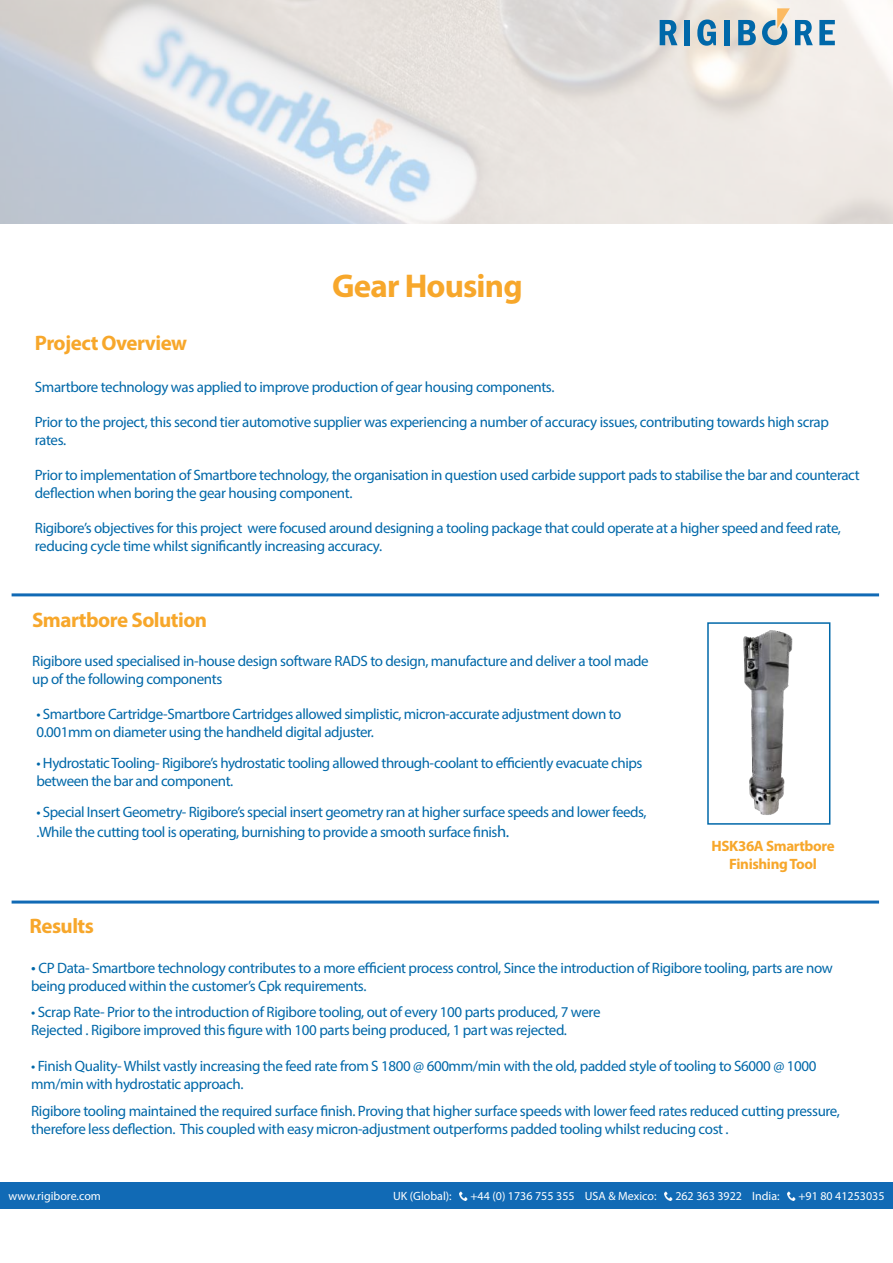
<style>
.page{position:relative;width:893px;height:1263px;background:#fff}
.page>*{position:absolute;margin:0;border:0;box-sizing:border-box;transform-origin:0 0}
.t1{font:700 33px "Myriad Pro";letter-spacing:-.025em;color:#f7a72b}
.t2{font:700 21px "Myriad Pro";letter-spacing:-.025em;color:#f7a72b}
.t3{font:15px/18px "Myriad Pro";letter-spacing:-.025em;color:#0068a9}
.t4{font:700 15px/18px "Myriad Pro";letter-spacing:-.025em;color:#f7a72b;text-align:center}
.t5{font:300 15px "Myriad Pro";color:#fff}
.t6{font:12px "Myriad Pro";color:#fff}
.s1{font-size:16.5px}
</style>
<div class="page">
<div style="left:211px;top:1183px;width:682px;height:26px;background:#116ab5"></div>
<svg style="left:459px;top:1192px;width:9px;height:8px"></svg>
<svg style="left:664px;top:1192px;width:9px;height:8px"></svg>
<svg style="left:787px;top:1192px;width:9px;height:8px"></svg>
<div style="left:0;top:1183px;width:284px;height:26px;background:#116ab5"></div>
<hr style="left:12px;top:593px;width:867px;height:3px;background:#116ab5">
<hr style="left:12px;top:900px;width:867px;height:3px;background:#116ab5">
<img style="left:743px;top:630px;width:50px;height:185px">
<div style="left:707px;top:622px;width:123px;height:203px;border:2px solid #0068a9"></div>
<img style="left:1px;top:0;width:892px;height:223px">
<svg style="left:660px;top:20px;width:17px;height:25px"></svg>
<div style="left:684px;top:20px;width:6px;height:25px;background:#0068a9"></div>
<svg style="left:697px;top:20px;width:19px;height:26px"></svg>
<div style="left:724px;top:20px;width:6px;height:25px;background:#0068a9"></div>
<svg style="left:738px;top:20px;width:18px;height:25px"></svg>
<svg style="left:819px;top:20px;width:16px;height:25px"></svg>
<svg style="left:762px;top:8px;width:51px;height:37px;background:#a4bdc7"></svg>
<h2 class="t2" style="left:35px;top:329px;width:154px">Project Overview</h2>
<h1 class="t1" style="left:332px;top:264px;width:192px">Gear Housing</h1>
<p class="t3" style="left:35px;top:377px;width:521px">Smartbore technology was applied to improve production of gear housing components.</p>
<p class="t3" style="left:35px;top:412px;width:796px">Prior to the project, this second tier automotive supplier was experiencing a number of accuracy issues, contributing towards high scrap rates.</p>
<p class="t3" style="left:35px;top:465px;width:826px">Prior to implementation of Smartbore technology, the organisation in question used carbide support pads to stabilise the bar and counteract deflection when boring the gear housing component.</p>
<p class="t3" style="left:35px;top:518px;width:808px">Rigibore’s objectives for this project were focused around designing a tooling package that could operate at a higher speed and feed rate, reducing cycle time whilst significantly increasing accuracy.</p>
<h2 class="t2" style="left:32px;top:607px;width:177px">Smartbore Solution</h2>
<p class="t3" style="left:32px;top:652px;width:618px">Rigibore used specialised in-house design software RADS to design, manufacture and deliver a tool made up of the following components</p>
<p class="t3" style="left:36px;top:705px;width:586px">• Smartbore Cartridge-Smartbore Cartridges allowed simplistic, micron-accurate adjustment down to<br>0.001mm on diameter using the handheld digital adjuster.</p>
<p class="t3" style="left:36px;top:754px;width:608px">• Hydrostatic Tooling- Rigibore’s hydrostatic tooling allowed through-coolant to efficiently evacuate chips between the bar and component.</p>
<p class="t3" style="left:36px;top:802px;width:612px;line-height:19.8px">• Special Insert Geometry- Rigibore’s special insert geometry ran at higher surface speeds and lower feeds, .While the cutting tool is operating, burnishing to provide a smooth surface finis<span class="s1">h.</span></p>
<h2 class="t2" style="left:30px;top:912px;width:66px">Results</h2>
<p class="t4" style="left:711px;top:836px;width:125px">HSK36A Smartbore<br>Finishing Tool</p>
<p class="t3" style="left:31px;top:958px;width:803px"><span class="s1">•</span> CP Data- Smartbore technology contributes to a more efficient process control, Since the introduction of Rigibore tooling, parts are now being produced within the customer’s Cpk requirements.</p>
<p class="t3" style="left:31px;top:1003px;width:571px">• Scrap Rate- Prior to the introduction of Rigibore tooling, out of every 100 parts produced, 7 were<br>Rejected . Rigibore improved this figure with 100 parts being produced, 1 part was rejected.</p>
<p class="t3" style="left:31px;top:1057px;width:787px">• Finish Quality- Whilst vastly increasing the feed rate from S 1800 @ 600mm/min with the old, padded style of tooling to S6000 @ 1000 mm/min with hydrostatic approach.</p>
<p class="t3" style="left:31px;top:1102px;width:810px">Rigibore tooling maintained the required surface finish. Proving that higher surface speeds with lower feed rates reduced cutting pressure, therefore less deflection. This coupled with easy micron-adjustment outperforms padded tooling whilst reducing cost .</p>
<p class="t5" style="left:847px;top:1188px;width:16px">13</p>
<p class="t6" style="left:9px;top:1189px;width:94px">www.rigibore.com</p>
<p class="t6" style="left:335px;top:1189px;width:118px">UK (Global): UK (Global):</p>
<p class="t6" style="left:617px;top:1189px;width:106px">262 363 3922 India:</p>
<p class="t6" style="left:675px;top:1189px;width:106px">262 363 3922 India:</p>
<p class="t6" style="left:412px;top:1189px;width:188px">+44 (0) 1736 755 355 USA &amp; Mexico:</p>
<p class="t6" style="left:470px;top:1189px;width:188px">+44 (0) 1736 755 355 USA &amp; Mexico:</p>
<p class="t6" style="left:740px;top:1189px;width:88px">+91 80 41253035</p>
<p class="t6" style="left:798px;top:1189px;width:88px">+91 80 41253035</p>
</div>
